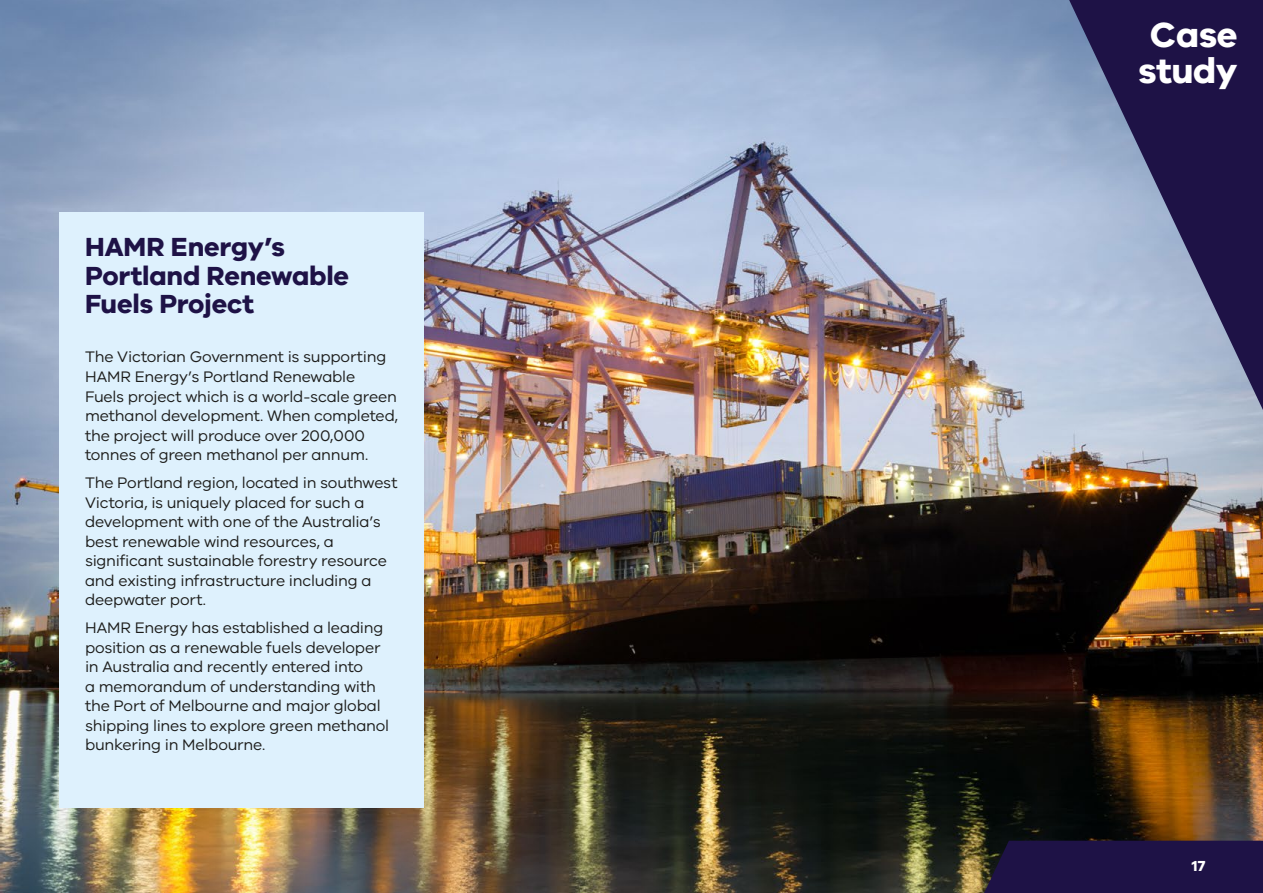
<style>
.page{position:relative;width:1263px;height:893px;background:#fff}
.page>*{position:absolute;margin:0;border:0;box-sizing:border-box;transform-origin:0 0}
.t1{font:700 36px/36px "VIC";letter-spacing:-.015em;color:#fff;text-align:center}
.t2{font:700 27px/28.5px "VIC";letter-spacing:-.01em;color:#1e1246}
.t3{font:15.75px/19.5px "VIC";letter-spacing:-.015em;color:#1d1d1b}
.t4{font:700 15px "VIC";color:#fff}
</style>
<div class="page">
<img style="left:0;top:0;width:1263px;height:893px">
<div style="left:60px;top:213px;width:364px;height:595px;background:#def1fd"></div>
<svg style="left:1069px;top:0;width:194px;height:410px;background:#63668c"></svg>
<svg style="left:975px;top:841px;width:288px;height:52px;background:#211643"></svg>
<h2 class="t2" style="left:85px;top:232px;width:266px">HAMR Energy’s<br>Portland Renewable<br>Fuels Project</h2>
<p class="t3" style="left:85px;top:347px;width:315px">The Victorian Government is supporting HAMR Energy’s Portland Renewable Fuels project which is a world-scale green methanol development. When completed, the project will produce over 200,000 tonnes of green methanol per annum.</p>
<p class="t3" style="left:85px;top:472px;width:314px">The Portland region, located in southwest Victoria, is uniquely placed for such a development with one of the Australia’s best renewable wind resources, a significant sustainable forestry resource and existing infrastructure including a deepwater port.</p>
<p class="t3" style="left:85px;top:617px;width:306px">HAMR Energy has established a leading position as a renewable fuels developer in Australia and recently entered into<br>a memorandum of understanding with the Port of Melbourne and major global shipping lines to explore green methanol bunkering in Melbourne.</p>
<h1 class="t1" style="left:1138px;top:15px;width:101px">Case study</h1>
<p class="t4" style="left:1192px;top:857px;width:15px">17</p>
</div>
